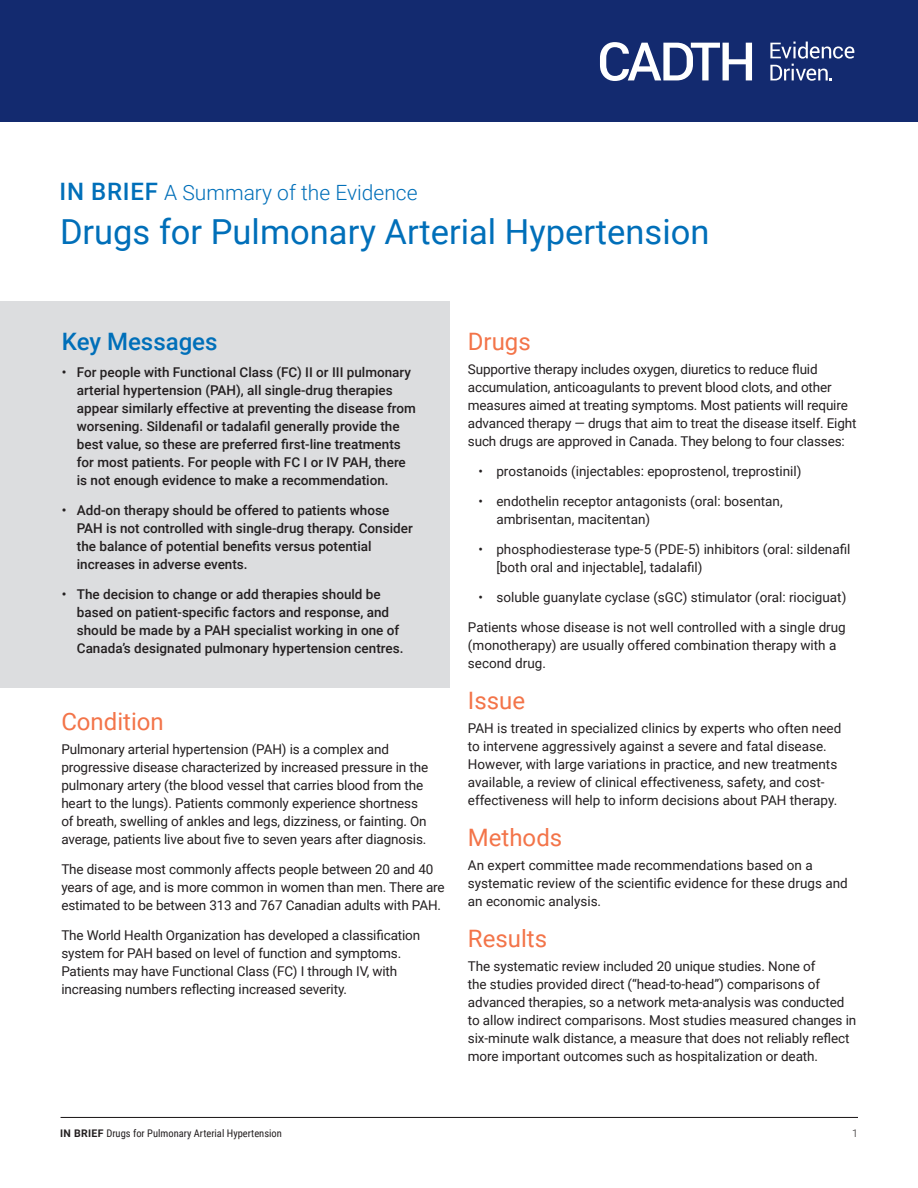
<style>
.page{position:relative;width:918px;height:1188px;background:#fff}
.page>*{position:absolute;margin:0;border:0;box-sizing:border-box;transform-origin:0 0}
.Doc_Title{font:34.5px "Roboto";color:#006fb9}
.Heading{font:24px "Roboto";color:#f37449}
.Key_Messages{font:500 24px "Roboto";color:#006fb9}
.t1{font:300 21px "Roboto";color:#006fb9}
.t2{font:13.5px/18px "Roboto";letter-spacing:-.005em;color:#231f20}
.t3{font:500 13.5px/18px "Roboto";color:#231f20}
.Basic_Footer{font:10.5px "Roboto Condensed";color:#231f20}
.Basic_Footer-2{font:300 10.5px "Roboto";color:#231f20}
.s1{font-weight:500;font-size:24px}
.s2{font-family:"Roboto";font-weight:700}
</style>
<div class="page">
<div style="left:0;top:0;width:918px;height:122px;background:#132a6f"></div>
<svg style="left:600px;top:42px;width:152px;height:39px"></svg>
<svg style="left:770px;top:42px;width:84px;height:39px"></svg>
<div style="left:0;top:301px;width:449px;height:386px;background:#dcdddf"></div>
<hr style="left:61px;top:1117px;width:797px;height:1px;background:#231f20">
<p class="t1" style="left:60px;top:178px;width:360px"><span class="s1">IN BRIEF</span> A Summary of the Evidence</p>
<p class="Doc_Title" style="left:60px;top:208px;width:651px">Drugs for Pulmonary Arterial Hypertension</p>
<p class="Key_Messages" style="left:62px;top:325px;width:157px">Key Messages</p>
<p class="t3" style="left:77px;top:363px;width:340px;text-indent:-15px">• For people with Functional Class (FC) II or III pulmonary arterial hypertension (PAH), all single-drug therapies appear similarly effective at preventing the disease from worsening. Sildenafil or tadalafil generally provide the best value, so these are preferred first-line treatments for most patients. For people with FC I or IV PAH, there is not enough evidence to make a recommendation.</p>
<p class="t3" style="left:77px;top:501px;width:337px;text-indent:-15px">• Add-on therapy should be offered to patients whose PAH is not controlled with single-drug therapy. Consider the balance of potential benefits versus potential increases in adverse events.</p>
<p class="t3" style="left:77px;top:585px;width:328px;text-indent:-15px">• The decision to change or add therapies should be based on patient-specific factors and response, and should be made by a PAH specialist working in one of Canada’s designated pulmonary hypertension centres.</p>
<p class="Heading" style="left:61px;top:704px;width:104px">Condition</p>
<p class="t2" style="left:61px;top:739px;width:368px">Pulmonary arterial hypertension (PAH) is a complex and progressive disease characterized by increased pressure in the pulmonary artery (the blood vessel that carries blood from the heart to the lungs). Patients commonly experience shortness of breath, swelling of ankles and legs, dizziness, or fainting. On average, patients live about five to seven years after diagnosis.</p>
<p class="t2" style="left:61px;top:859px;width:385px">The disease most commonly affects people between 20 and 40 years of age, and is more common in women than men. There are estimated to be between 313 and 767 Canadian adults with PAH.</p>
<p class="t2" style="left:61px;top:925px;width:360px">The World Health Organization has developed a classification system for PAH based on level of function and symptoms.<br>Patients may have Functional Class (FC) I through IV, with increasing numbers reflecting increased severity.</p>
<p class="Heading" style="left:468px;top:325px;width:64px">Drugs</p>
<p class="t2" style="left:468px;top:360px;width:390px">Supportive therapy includes oxygen, diuretics to reduce fluid accumulation, anticoagulants to prevent blood clots, and other measures aimed at treating symptoms. Most patients will require advanced therapy — drugs that aim to treat the disease itself. Eight such drugs are approved in Canada. They belong to four classes:</p>
<p class="t2" style="left:478px;top:462px;width:325px">• prostanoids (injectables: epoprostenol, treprostinil)</p>
<p class="t2" style="left:496px;top:492px;width:288px;text-indent:-18px">• endothelin receptor antagonists (oral: bosentan, ambrisentan, macitentan)</p>
<p class="t2" style="left:496px;top:540px;width:356px;text-indent:-18px">• phosphodiesterase type-5 (PDE-5) inhibitors (oral: sildenafil [both oral and injectable], tadalafil)</p>
<p class="t2" style="left:478px;top:588px;width:370px">• soluble guanylate cyclase (sGC) stimulator (oral: riociguat)</p>
<p class="t2" style="left:468px;top:618px;width:379px">Patients whose disease is not well controlled with a single drug (monotherapy) are usually offered combination therapy with a second drug.</p>
<p class="Heading" style="left:468px;top:684px;width:59px">Issue</p>
<p class="t2" style="left:468px;top:719px;width:375px">PAH is treated in specialized clinics by experts who often need to intervene aggressively against a severe and fatal disease.<br>However, with large variations in practice, and new treatments available, a review of clinical effectiveness, safety, and cost&shy;effectiveness will help to inform decisions about PAH therapy.</p>
<p class="Heading" style="left:468px;top:820px;width:96px">Methods</p>
<p class="t2" style="left:468px;top:855px;width:381px">An expert committee made recommendations based on a systematic review of the scientific evidence for these drugs and an economic analysis.</p>
<p class="Heading" style="left:468px;top:921px;width:81px">Results</p>
<p class="t2" style="left:468px;top:956px;width:390px">The systematic review included 20 unique studies. None of<br>the studies provided direct (“head-to-head”) comparisons of advanced therapies, so a network meta-analysis was conducted to allow indirect comparisons. Most studies measured changes in six-minute walk distance, a measure that does not reliably reflect more important outcomes such as hospitalization or death.</p>
<p class="Basic_Footer" style="left:60px;top:1126px;width:223px"><span class="s2">IN BRIEF</span> Drugs for Pulmonary Arterial Hypertension</p>
<p class="Basic_Footer-2" style="left:852px;top:1126px;width:7px">1</p>
</div>
